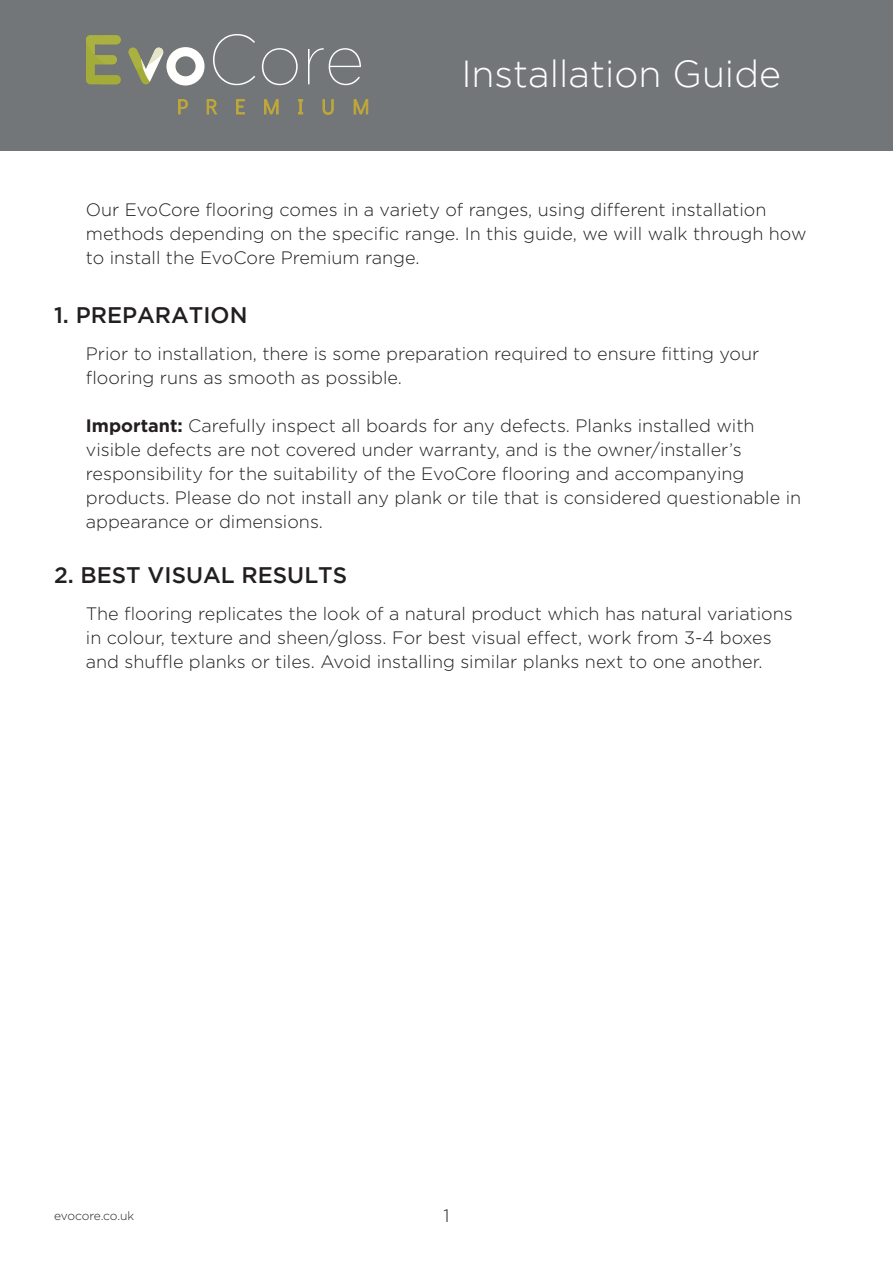
<style>
.page{position:relative;width:893px;height:1263px;background:#fff}
.page>*{position:absolute;margin:0;border:0;box-sizing:border-box;transform-origin:0 0}
.t1{font:300 37.5px "Gotham";color:#fff}
.t2{font:500 22.5px "Gotham";color:#231f20}
.t3{font:300 18px/24px "Gotham";color:#231f20}
.t4{font:300 18px "Gotham";color:#231f20}
.t5{font:300 12px "Gotham";letter-spacing:-.015em;color:#231f20}
.s1{font-weight:700}
</style>
<div class="page">
<div style="left:0;top:0;width:893px;height:151px;background:#727678"></div>
<svg style="left:86px;top:35px;width:35px;height:49px"></svg>
<svg style="left:128px;top:47px;width:77px;height:39px"></svg>
<svg style="left:213px;top:34px;width:42px;height:51px"></svg>
<svg style="left:262px;top:48px;width:36px;height:37px"></svg>
<svg style="left:308px;top:48px;width:53px;height:37px"></svg>
<svg style="left:178px;top:99px;width:10px;height:15px"></svg>
<svg style="left:207px;top:99px;width:10px;height:15px"></svg>
<svg style="left:236px;top:99px;width:9px;height:15px"></svg>
<svg style="left:264px;top:99px;width:15px;height:15px"></svg>
<svg style="left:298px;top:99px;width:5px;height:15px"></svg>
<svg style="left:323px;top:99px;width:11px;height:16px"></svg>
<svg style="left:354px;top:99px;width:14px;height:15px"></svg>
<p class="t1" style="left:461px;top:53px;width:11px">i</p>
<p class="t1" style="left:672px;top:53px;width:136px">manual</p>
<p class="t1" style="left:461px;top:53px;width:321px">Installation Guide</p>
<p class="t3" style="left:86px;top:197px;width:722px">Our EvoCore flooring comes in a variety of ranges, using different installation methods depending on the specific range. In this guide, we will walk through how to install the EvoCore Premium range.</p>
<p class="t2" style="left:54px;top:302px;width:195px">1. PREPARATION</p>
<p class="t3" style="left:86px;top:341px;width:675px">Prior to installation, there is some preparation required to ensure fitting your flooring runs as smooth as possible.</p>
<p class="t3" style="left:86px;top:413px;width:717px"><span class="s1">Important:</span> Carefully inspect all boards for any defects. Planks installed with visible defects are not covered under warranty, and is the owner/installer’s responsibility for the suitability of the EvoCore flooring and accompanying products. Please do not install any plank or tile that is considered questionable in appearance or dimensions.</p>
<p class="t2" style="left:54px;top:562px;width:295px">2. BEST VISUAL RESULTS</p>
<p class="t3" style="left:86px;top:601px;width:708px">The flooring replicates the look of a natural product which has natural variations in colour, texture and sheen/gloss. For best visual effect, work from 3-4 boxes and shuffle planks or tiles. Avoid installing similar planks next to one another.</p>
<p class="t5" style="left:54px;top:1209px;width:82px">evocore.co.uk</p>
<p class="t4" style="left:443px;top:1206px;width:8px">1</p>
</div>
